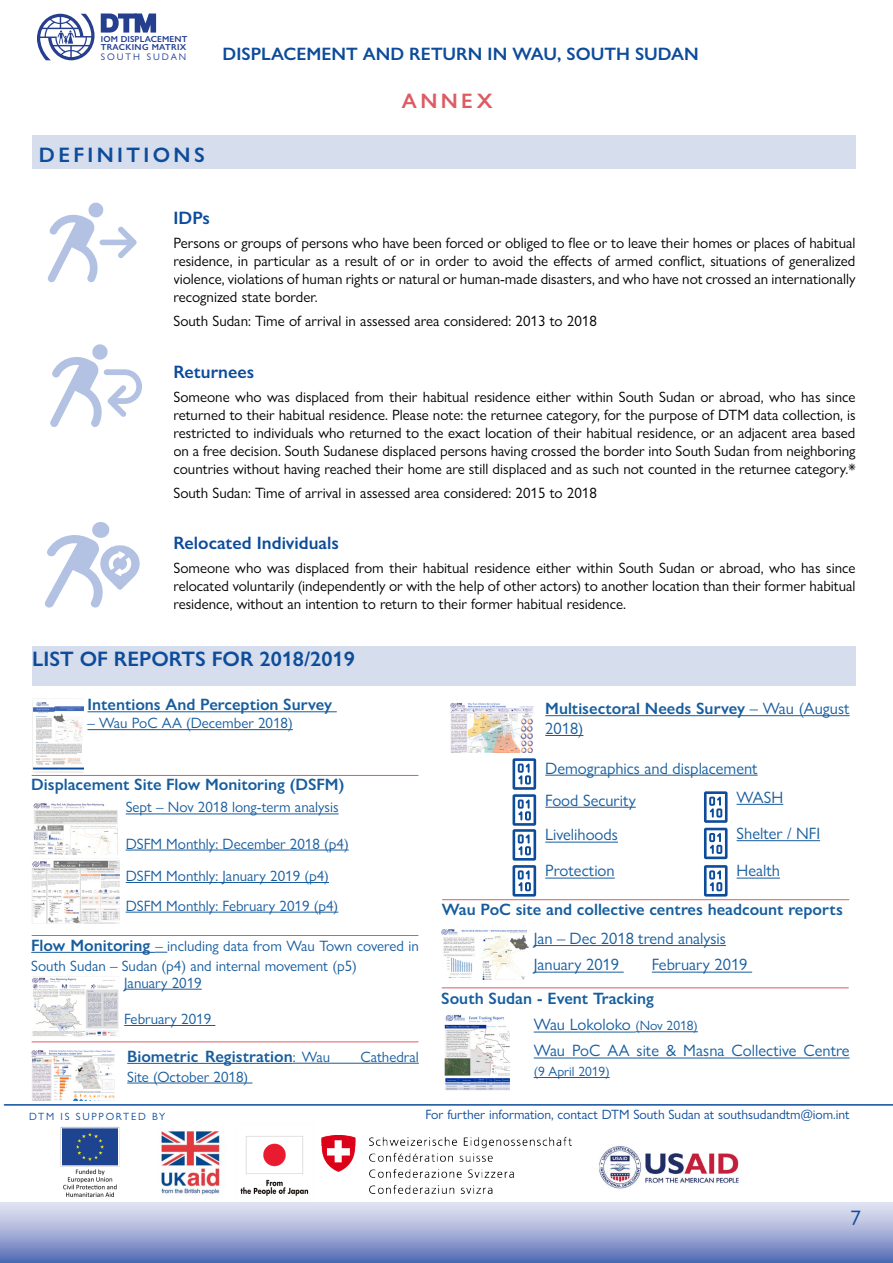
<style>
.page{position:relative;width:893px;height:1263px;background:#fff}
.page>*{position:absolute;margin:0;border:0;box-sizing:border-box;transform-origin:0 0}
.t1{font:600 21px "Gill Sans Nova";color:#0d4c9b}
.t2{font:600 21px "Gill Sans Nova";letter-spacing:.16em;color:#0d4c9b}
.t3{font:600 21px "Gill Sans Nova";letter-spacing:.16em;color:#dd5c64}
.t4{font:21px "Gill Sans Nova";color:#0d4c9b}
.t5{font:600 18px "Gill Sans Nova";color:#0d4c9b}
.t6{font:600 16.5px/19.8px "Gill Sans Nova";color:#175d9e}
.t7{font:16.5px "Gill Sans Nova";color:#175d9e}
.t8{font:15px/18px "Gill Sans Nova";color:#000;text-align:justify}
.t9{font:15px/19.8px "Gill Sans Nova";color:#175d9e}
.t10{font:13.5px "Gill Sans Nova";color:#0d4c9b}
.t11{font:13.5px "Gill Sans Nova";color:#175d9e}
.t12{font:10.5px "Gill Sans Nova";letter-spacing:.16em;color:#0d4c9b}
.t13{font:9.6px "Gill Sans Nova";letter-spacing:.205em;color:#223e95}
.t14{font:600 8.7px/7.8px "Gill Sans Nova";letter-spacing:.015em;color:#223e95}
.s1{font-weight:600;font-size:16.5px}
.s2{font-weight:400;font-size:15px}
.s3{font-weight:400}
.s4{font-size:13.5px}
</style>
<div class="page">
<svg style="left:0;top:1100px;width:893px;height:163px"></svg>
<svg style="left:101px;top:14px;width:55px;height:19px"></svg>
<svg style="left:37px;top:14px;width:58px;height:46px"></svg>
<div style="left:0;top:1132px;width:893px;height:69px;background:#fff"></div>
<img style="left:130px;top:1123px;width:98px;height:73px">
<div style="left:32px;top:129px;width:823px;height:39px;background:#d6ddec"></div>
<hr style="left:4px;top:1104px;width:889px;height:1px;background:#0d4c9b">
<svg style="left:50px;top:344px;width:92px;height:83px"></svg>
<svg style="left:45px;top:522px;width:95px;height:86px"></svg>
<svg style="left:48px;top:203px;width:89px;height:79px"></svg>
<hr style="left:87px;top:711px;width:250px;height:1px;background:#175d9e">
<hr style="left:87px;top:729px;width:206px;height:1px;background:#175d9e">
<div style="left:32px;top:84px;width:823px;height:51px;background:#fff"></div>
<div style="left:32px;top:647px;width:823px;height:39px;background:#d6ddec"></div>
<img style="left:32px;top:701px;width:52px;height:71px">
<img style="left:31px;top:1050px;width:84px;height:50px">
<hr style="left:127px;top:1063px;width:166px;height:1px;background:#175d9e">
<hr style="left:293px;top:1063px;width:126px;height:1px;background:#175d9e">
<hr style="left:127px;top:1083px;width:125px;height:1px;background:#175d9e">
<hr style="left:545px;top:715px;width:305px;height:1px;background:#175d9e">
<hr style="left:545px;top:735px;width:38px;height:1px;background:#175d9e">
<img style="left:450px;top:703px;width:84px;height:50px">
<hr style="left:545px;top:775px;width:213px;height:1px;background:#175d9e">
<hr style="left:545px;top:807px;width:91px;height:1px;background:#175d9e">
<hr style="left:545px;top:842px;width:73px;height:1px;background:#175d9e">
<hr style="left:545px;top:878px;width:70px;height:1px;background:#175d9e">
<svg style="left:513px;top:758px;width:23px;height:138px"></svg>
<hr style="left:737px;top:804px;width:46px;height:1px;background:#175d9e">
<hr style="left:737px;top:840px;width:83px;height:1px;background:#175d9e">
<svg style="left:704px;top:791px;width:24px;height:68px"></svg>
<hr style="left:737px;top:878px;width:43px;height:1px;background:#175d9e">
<svg style="left:704px;top:865px;width:24px;height:31px"></svg>
<hr style="left:534px;top:945px;width:192px;height:1px;background:#175d9e">
<hr style="left:534px;top:972px;width:90px;height:1px;background:#175d9e">
<hr style="left:652px;top:972px;width:100px;height:1px;background:#175d9e">
<img style="left:441px;top:929px;width:88px;height:50px">
<hr style="left:126px;top:813px;width:213px;height:1px;background:#175d9e">
<hr style="left:126px;top:850px;width:223px;height:1px;background:#175d9e">
<hr style="left:126px;top:912px;width:212px;height:1px;background:#175d9e">
<hr style="left:126px;top:882px;width:203px;height:1px;background:#175d9e">
<img style="left:32px;top:860px;width:88px;height:63px">
<hr style="left:31px;top:952px;width:124px;height:1px;background:#175d9e">
<svg style="left:155px;top:952px;width:12px;height:1px"></svg>
<hr style="left:124px;top:1025px;width:91px;height:1px;background:#175d9e">
<hr style="left:124px;top:989px;width:78px;height:1px;background:#175d9e">
<img style="left:32px;top:976px;width:87px;height:60px">
<hr style="left:534px;top:1057px;width:316px;height:1px;background:#175d9e">
<hr style="left:534px;top:1077px;width:76px;height:1px;background:#175d9e">
<hr style="left:534px;top:1032px;width:101px;height:1px;background:#175d9e">
<hr style="left:635px;top:1031px;width:63px;height:1px;background:#175d9e">
<img style="left:445px;top:1014px;width:65px;height:76px">
<img style="left:50px;top:1124px;width:80px;height:73px">
<img style="left:235px;top:1123px;width:78px;height:73px">
<img style="left:322px;top:1136px;width:249px;height:57px">
<img style="left:591px;top:1131px;width:153px;height:58px">
<hr style="left:32px;top:775px;width:386px;height:1px;background:#dd5c64">
<hr style="left:32px;top:935px;width:386px;height:1px;background:#dd5c64">
<hr style="left:32px;top:1041px;width:386px;height:1px;background:#dd5c64">
<hr style="left:442px;top:899px;width:407px;height:1px;background:#dd5c64">
<hr style="left:442px;top:987px;width:406px;height:1px;background:#dd5c64">
<img style="left:33px;top:803px;width:85px;height:51px">
<p class="t14" style="left:101px;top:36px;width:88px">IOM DISPLACEMENT<br>TRACKING MATRIX</p>
<p class="t13" style="left:101px;top:51px;width:87px">SOUTH SUDAN</p>
<p class="t2" style="left:39px;top:142px;width:167px">DEFINITIONS</p>
<p class="t5" style="left:223px;top:43px;width:478px">DISPLACEMENT AND RETURN IN WAU, SOUTH SUDAN</p>
<p class="t3" style="left:402px;top:88px;width:92px">ANNEX</p>
<p class="t5" style="left:173px;top:207px;width:38px">IDPs</p>
<p class="t8" style="left:173px;top:234px;width:684px">Persons or groups of persons who have been forced or obliged to flee or to leave their homes or places of habitual residence, in particular as a result of or in order to avoid the effects of armed conflict, situations of generalized violence, violations of human rights or natural or human-made disasters, and who have not crossed an internationally recognized state border.</p>
<p class="t8" style="left:173px;top:312px;width:425px">South Sudan: Time of arrival in assessed area considered: 2013 to 2018</p>
<p class="t5" style="left:173px;top:360px;width:82px">Returnees</p>
<p class="t8" style="left:173px;top:387px;width:684px">Someone who was displaced from their habitual residence either within South Sudan or abroad, who has since returned to their habitual residence. Please note: the returnee category, for the purpose of DTM data collection, is restricted to individuals who returned to the exact location of their habitual residence, or an adjacent area based on a free decision. South Sudanese displaced persons having crossed the border into South Sudan from neighboring countries without having reached their home are still displaced and as such not counted in the returnee category.*</p>
<p class="t8" style="left:173px;top:483px;width:425px">South Sudan: Time of arrival in assessed area considered: 2015 to 2018</p>
<p class="t5" style="left:173px;top:532px;width:167px">Relocated Individuals</p>
<p class="t8" style="left:173px;top:559px;width:684px">Someone who was displaced from their habitual residence either within South Sudan or abroad, who has since relocated voluntarily (independently or with the help of other actors) to another location than their former habitual residence, without an intention to return to their former habitual residence.</p>
<p class="t1" style="left:32px;top:646px;width:324px">LIST OF REPORTS FOR 2018/2019</p>
<p class="t6" style="left:87px;top:694px;width:246px">Intentions And Perception Survey</p>
<p class="t9" style="left:87px;top:713px;width:207px">– Wau PoC AA (December 2018)</p>
<p class="t6" style="left:31px;top:775px;width:315px">Displacement Site Flow Monitoring (DSFM)</p>
<p class="t9" style="left:126px;top:797px;width:214px">Sept – Nov 2018 long-term analysis</p>
<p class="t9" style="left:126px;top:833px;width:225px">DSFM Monthly: December 2018 (p4)</p>
<p class="t9" style="left:126px;top:866px;width:205px">DSFM Monthly: January 2019 (p4)</p>
<p class="t9" style="left:126px;top:895px;width:214px">DSFM Monthly: February 2019 (p4)</p>
<p class="t9" style="left:31px;top:935px;width:389px"><span class="s1">Flow Monitoring</span> – including data from Wau Town covered in<br>South Sudan – Sudan (p4) and internal movement (p5)</p>
<p class="t9" style="left:124px;top:1009px;width:88px">February 2019</p>
<p class="t9" style="left:124px;top:972px;width:79px">January 2019</p>
<p class="t6" style="left:127px;top:1046px;width:205px">Biometric Registration<span class="s2">: Wau</span></p>
<p class="t9" style="left:360px;top:1046px;width:60px">Cathedral</p>
<p class="t9" style="left:127px;top:1066px;width:123px">Site (October 2018)</p>
<p class="t6" style="left:545px;top:698px;width:306px">Multisectoral Needs Survey <span class="s3">– Wau (August<br>2018)</span></p>
<p class="t7" style="left:545px;top:758px;width:214px">Demographics and displacement</p>
<p class="t7" style="left:545px;top:790px;width:92px">Food Security</p>
<p class="t7" style="left:545px;top:825px;width:74px">Livelihoods</p>
<p class="t7" style="left:545px;top:861px;width:71px">Protection</p>
<p class="t7" style="left:737px;top:787px;width:48px">WASH</p>
<p class="t7" style="left:737px;top:823px;width:85px">Shelter / NFI</p>
<p class="t7" style="left:737px;top:861px;width:45px">Health</p>
<p class="t6" style="left:442px;top:899px;width:403px">Wau PoC site and collective centres headcount reports</p>
<p class="t7" style="left:534px;top:928px;width:194px">Jan – Dec 2018 trend analysis</p>
<p class="t7" style="left:534px;top:955px;width:87px">January 2019</p>
<p class="t7" style="left:652px;top:955px;width:97px">February 2019</p>
<p class="t6" style="left:441px;top:989px;width:214px">South Sudan - Event Tracking</p>
<p class="t7" style="left:534px;top:1041px;width:317px">Wau PoC AA site &amp; Masna Collective Centre</p>
<p class="t11" style="left:534px;top:1063px;width:77px">(9 April 2019)</p>
<p class="t7" style="left:534px;top:1015px;width:166px">Wau Lokoloko <span class="s4">(Nov 2018)</span></p>
<p class="t12" style="left:29px;top:1110px;width:138px">DTM IS SUPPORTED BY</p>
<p class="t10" style="left:425px;top:1106px;width:426px">For further information, contact DTM South Sudan at southsudandtm@iom.int</p>
<h1 class="t4" style="left:850px;top:1205px;width:12px">7</h1>
</div>
